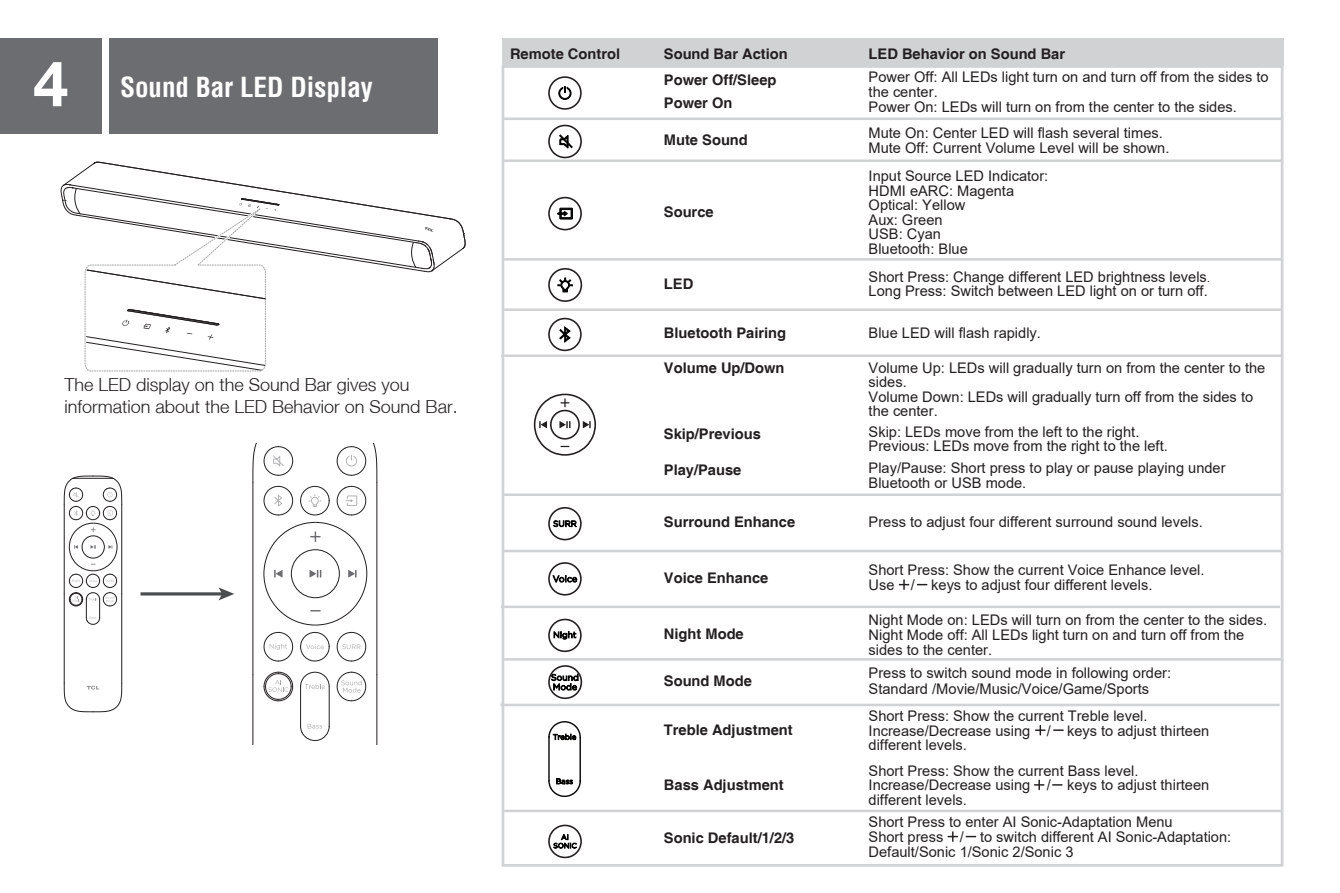
<style>
.page{position:relative;width:1340px;height:893px;background:#fff}
.page>*{position:absolute;margin:0;border:0;box-sizing:border-box;transform-origin:0 0}
.t1{font:700 63px "Helvetica Neue LT Pro";color:#fff}
.t2{font:700 condensed 27px "Helvetica";color:#fff}
.t3{font:300 18px/21.6px "Helvetica Neue LT";color:#231f20}
.t4{font:14.62px/14.6px "Arial";color:#231f20}
.t5{font:700 14.62px/22.9px "Helvetica";color:#231f20}
.s1{font-family:"Adobe Song Std";font-weight:300}
</style>
<div class="page">
<div style="left:0;top:38px;width:101px;height:96px;background:#6c6d70"></div>
<div style="left:109px;top:38px;width:329px;height:96px;background:#6c6d70"></div>
<hr style="left:140px;top:592px;width:83px;height:3px;background:#4b4c4d">
<svg style="left:218px;top:587px;width:16px;height:13px"></svg>
<hr style="left:121px;top:594px;width:1px;height:89px;background:#231f20">
<hr style="left:64px;top:594px;width:1px;height:89px;background:#231f20">
<svg style="left:63px;top:682px;width:60px;height:31px"></svg>
<svg style="left:63px;top:475px;width:60px;height:151px"></svg>
<hr style="left:73px;top:478px;width:40px;height:1px;background:#231f20">
<hr style="left:376px;top:675px;width:1px;height:69px;background:#231f20">
<hr style="left:252px;top:675px;width:1px;height:69px;background:#231f20">
<svg style="left:300px;top:724px;width:30px;height:17px"></svg>
<hr style="left:300px;top:686px;width:1px;height:40px;background:#231f20">
<hr style="left:329px;top:686px;width:1px;height:40px;background:#231f20">
<svg style="left:252px;top:443px;width:126px;height:259px"></svg>
<div style="left:502px;top:38px;width:781px;height:27px;background:#d1d2d4"></div>
<hr style="left:503px;top:118px;width:779px;height:2px;background:#d1d2d4">
<hr style="left:503px;top:159px;width:779px;height:3px;background:#d1d2d4">
<hr style="left:503px;top:258px;width:779px;height:3px;background:#d1d2d4">
<hr style="left:503px;top:308px;width:779px;height:3px;background:#d1d2d4">
<hr style="left:501px;top:354px;width:780px;height:3px;background:#d1d2d4">
<hr style="left:502px;top:493px;width:779px;height:3px;background:#d1d2d4">
<hr style="left:503px;top:550px;width:779px;height:2px;background:#d1d2d4">
<hr style="left:501px;top:606px;width:778px;height:2px;background:#d1d2d4">
<hr style="left:504px;top:658px;width:779px;height:3px;background:#d1d2d4">
<hr style="left:503px;top:810px;width:779px;height:2px;background:#d1d2d4">
<svg style="left:533px;top:393px;width:63px;height:63px"></svg>
<svg style="left:548px;top:196px;width:34px;height:35px"></svg>
<svg style="left:548px;top:124px;width:34px;height:35px"></svg>
<svg style="left:548px;top:268px;width:35px;height:34px"></svg>
<svg style="left:548px;top:618px;width:34px;height:35px"></svg>
<svg style="left:548px;top:507px;width:34px;height:34px"></svg>
<hr style="left:500px;top:704px;width:779px;height:2px;background:#d1d2d4">
<svg style="left:548px;top:824px;width:34px;height:35px"></svg>
<svg style="left:548px;top:76px;width:34px;height:34px"></svg>
<svg style="left:548px;top:665px;width:35px;height:35px"></svg>
<hr style="left:548px;top:737px;width:1px;height:44px;background:#040503">
<hr style="left:579px;top:737px;width:2px;height:44px;background:#040503">
<svg style="left:548px;top:721px;width:33px;height:19px"></svg>
<svg style="left:548px;top:778px;width:33px;height:19px"></svg>
<svg style="left:548px;top:562px;width:34px;height:34px"></svg>
<svg style="left:548px;top:317px;width:34px;height:35px"></svg>
<svg style="left:898px;top:579px;width:11px;height:11px"></svg>
<svg style="left:1053px;top:729px;width:10px;height:2px"></svg>
<svg style="left:1035px;top:725px;width:10px;height:10px"></svg>
<svg style="left:1052px;top:784px;width:10px;height:2px"></svg>
<svg style="left:1034px;top:780px;width:10px;height:10px"></svg>
<svg style="left:947px;top:831px;width:11px;height:11px"></svg>
<svg style="left:60px;top:161px;width:406px;height:211px"></svg>
<h1 class="t1" style="left:33px;top:45px;width:37px">4</h1>
<h2 class="t2" style="left:120px;top:69px;width:254px">Sound Bar LED Display</h2>
<p class="t3" style="left:64px;top:374px;width:395px">The LED display on the Sound Bar gives you information about the LED Behavior on Sound Bar.</p>
<p class="t5" style="left:510px;top:43px;width:112px">Remote Control</p>
<p class="t5" style="left:664px;top:43px;width:125px">Sound Bar Action</p>
<p class="t5" style="left:868px;top:43px;width:198px">LED Behavior on Sound Bar</p>
<p class="t5" style="left:664px;top:69px;width:114px">Power Off/Sleep<br>Power On</p>
<p class="t4" style="left:868px;top:70px;width:401px">Power Off: All LEDs light turn on and turn off from the sides to the center.<br>Power On: LEDs will turn on from the center to the sides.</p>
<p class="t5" style="left:664px;top:129px;width:85px">Mute Sound</p>
<p class="t4" style="left:868px;top:126px;width:302px">Mute On: Center LED will flash several times.<br>Mute Off: Current Volume Level will be shown.</p>
<p class="t5" style="left:664px;top:201px;width:51px">Source</p>
<p class="t4" style="left:868px;top:168px;width:181px">Input Source LED Indicator:<br>HDMI eARC: Magenta<br>Optical: Yellow<br>Aux: Green<br>USB: Cyan<br>Bluetooth: Blue</p>
<p class="t5" style="left:664px;top:273px;width:31px">LED</p>
<p class="t4" style="left:868px;top:269px;width:343px">Short Press: Change different LED brightness levels<span class="s1">.<br></span>Long Press: Switch between LED light on or turn off.</p>
<p class="t5" style="left:664px;top:322px;width:124px">Bluetooth Pairing</p>
<p class="t4" style="left:868px;top:326px;width:174px">Blue LED will flash rapidly.</p>
<p class="t5" style="left:664px;top:357px;width:122px">Volume Up/Down</p>
<p class="t4" style="left:868px;top:360px;width:398px">Volume Up: LEDs will gradually turn on from the center to the sides.<br>Volume Down: LEDs will gradually turn off from the sides to the center.</p>
<p class="t5" style="left:664px;top:423px;width:99px">Skip/Previous</p>
<p class="t4" style="left:868px;top:424px;width:301px">Skip: LEDs move from the left to the right.<br>Previous: LEDs move from the right to the left.</p>
<p class="t5" style="left:664px;top:459px;width:79px">Play/Pause</p>
<p class="t4" style="left:868px;top:460px;width:358px">Play/Pause: Short press to play or pause playing under<br>Bluetooth or USB mode.</p>
<p class="t5" style="left:664px;top:511px;width:133px">Surround Enhance</p>
<p class="t5" style="left:664px;top:567px;width:106px">Voice Enhance</p>
<p class="t5" style="left:664px;top:623px;width:81px">Night Mode</p>
<p class="t4" style="left:868px;top:515px;width:336px">Press to adjust four different surround sound levels.</p>
<p class="t4" style="left:868px;top:563px;width:337px">Short Press: Show the current Voice Enhance level.<br>Use / keys to adjust four different levels.</p>
<p class="t4" style="left:868px;top:613px;width:400px">Night Mode on: LEDs will turn on from the center to the sides.<br>Night Mode off: All LEDs light turn on and turn off from the sides to the center.</p>
<p class="t5" style="left:664px;top:670px;width:90px">Sound Mode</p>
<p class="t4" style="left:868px;top:665px;width:304px;line-height:16px">Press to switch sound mode in following order:<br>Standard /Movie/Music/Voice/Game/Sports</p>
<p class="t5" style="left:664px;top:719px;width:130px">Treble Adjustment</p>
<p class="t5" style="left:664px;top:774px;width:121px">Bass Adjustment</p>
<p class="t5" style="left:664px;top:827px;width:132px">Sonic Default/1/2/3</p>
<p class="t4" style="left:868px;top:708px;width:342px">Short Press: Show the current Treble level.<br>Increase/Decrease using / keys to adjust thirteen different levels.</p>
<p class="t4" style="left:868px;top:763px;width:342px">Short Press: Show the current Bass level.<br>Increase/Decrease using / keys to adjust thirteen different levels.</p>
<p class="t4" style="left:868px;top:815px;width:364px">Short Press to enter AI Sonic-Adaptation Menu<br>Short press / to switch different AI Sonic-Adaptation:<br>Default/Sonic 1/Sonic 2/Sonic 3</p>
</div>
